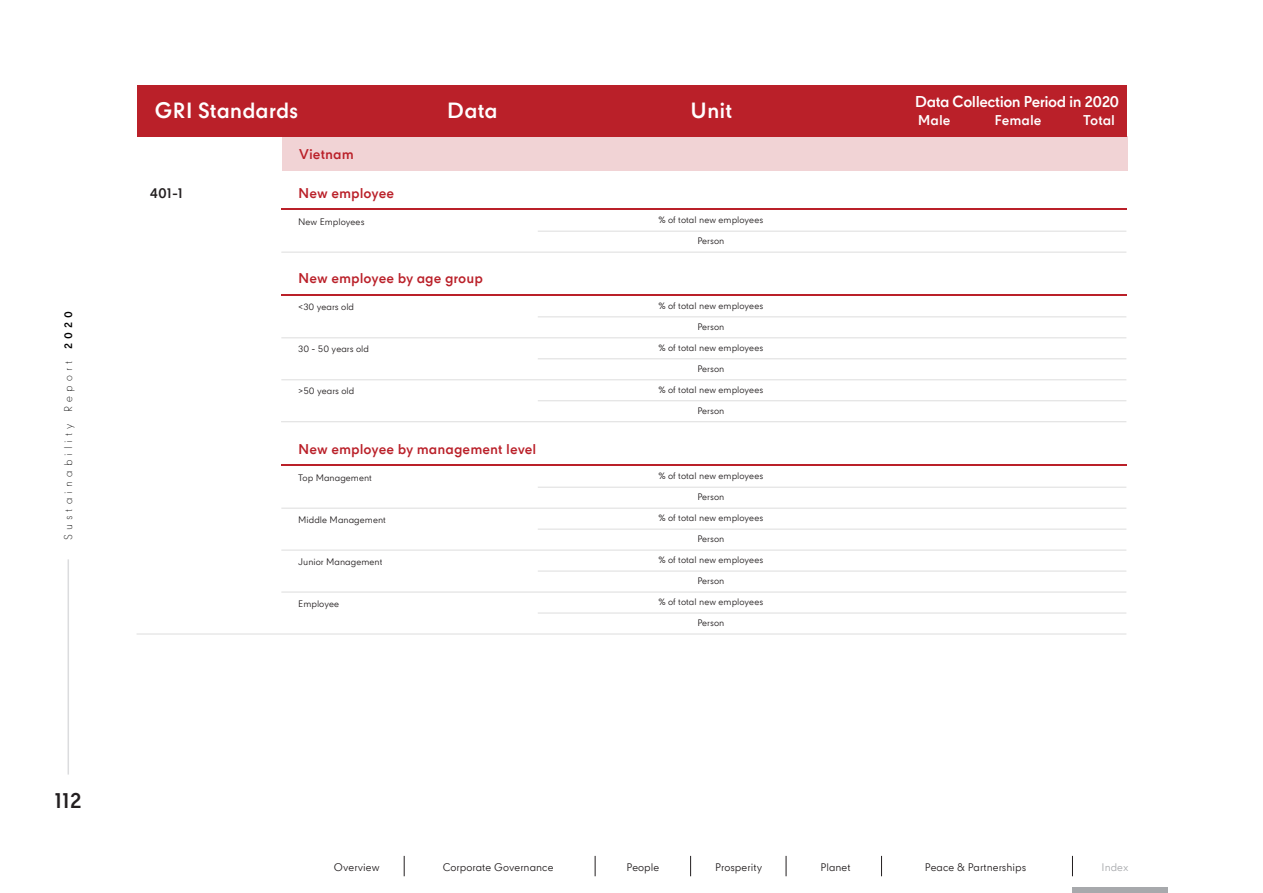
<style>
.page{position:relative;width:1263px;height:893px;background:#fff}
.page>*{position:absolute;margin:0;border:0;box-sizing:border-box;transform-origin:0 0}
.t1{font:700 21px "CPN";letter-spacing:-.005em;color:#fff}
.t2{font:700 20.7px "CPN";color:#231f20}
.t3{font:700 15px "CPN";letter-spacing:-.035em;color:#fff}
.t4{font:700 13.5px "CPN";color:#ba2029}
.t5{font:700 13.5px "CPN";color:#fff}
.t6{font:700 13.5px "CPN";color:#231f20}
.t7{font:10.5px "CPN";color:#231f20}
.t8{font:300 10.5px "CPN";letter-spacing:.4em;color:#010101}
.t9{font:10.5px "CPN";color:#a7a9ac}
.t10{font:9px "CPN";color:#231f20}
.s1{font-weight:700}
</style>
<div class="page">
<div style="left:137px;top:85px;width:990px;height:52px;background:#ba2029"></div>
<div style="left:282px;top:137px;width:845px;height:34px;background:#f1d3d5"></div>
<hr style="left:281px;top:294px;width:845px;height:2px;background:#ba2029">
<hr style="left:538px;top:400px;width:588px;height:1px;background:#ddd">
<hr style="left:281px;top:380px;width:845px;height:1px;background:#ddd">
<hr style="left:281px;top:338px;width:845px;height:1px;background:#ddd">
<hr style="left:538px;top:317px;width:588px;height:1px;background:#ddd">
<hr style="left:538px;top:359px;width:588px;height:1px;background:#ddd">
<hr style="left:281px;top:421px;width:845px;height:1px;background:#ddd">
<hr style="left:281px;top:209px;width:845px;height:1px;background:#ba2029">
<hr style="left:281px;top:252px;width:845px;height:1px;background:#ddd">
<hr style="left:538px;top:231px;width:588px;height:1px;background:#ddd">
<hr style="left:281px;top:465px;width:845px;height:1px;background:#ba2029">
<hr style="left:281px;top:550px;width:845px;height:1px;background:#ddd">
<hr style="left:281px;top:508px;width:845px;height:1px;background:#ddd">
<hr style="left:538px;top:487px;width:588px;height:1px;background:#ddd">
<hr style="left:538px;top:529px;width:588px;height:1px;background:#ddd">
<hr style="left:281px;top:592px;width:845px;height:1px;background:#ddd">
<hr style="left:538px;top:571px;width:588px;height:1px;background:#ddd">
<hr style="left:137px;top:634px;width:989px;height:1px;background:#ddd">
<hr style="left:538px;top:613px;width:588px;height:1px;background:#ddd">
<svg style="left:404px;top:856px;width:1px;height:20px"></svg>
<svg style="left:595px;top:856px;width:1px;height:20px"></svg>
<svg style="left:690px;top:856px;width:1px;height:20px"></svg>
<svg style="left:786px;top:856px;width:1px;height:20px"></svg>
<svg style="left:1072px;top:856px;width:1px;height:20px"></svg>
<svg style="left:881px;top:856px;width:1px;height:20px"></svg>
<div style="left:1072px;top:887px;width:96px;height:6px;background:#a7a9ac"></div>
<hr style="left:68px;top:559px;width:1px;height:215px;background:#dbdcde">
<p class="t8" style="left:61px;top:540px;width:230px;rotate:-90deg">Sustainability Report <span class="s1">2020</span></p>
<h2 class="t2" style="left:54px;top:789px;width:29px">112</h2>
<h1 class="t1" style="left:154px;top:99px;width:145px">GRI Standards</h1>
<h1 class="t1" style="left:447px;top:99px;width:52px">Data</h1>
<h1 class="t1" style="left:691px;top:99px;width:43px">Unit</h1>
<h3 class="t6" style="left:150px;top:185px;width:35px">401-1</h3>
<h3 class="t4" style="left:299px;top:146px;width:57px">Vietnam</h3>
<h3 class="t4" style="left:298px;top:185px;width:98px">New employee</h3>
<p class="t10" style="left:298px;top:215px;width:68px">New Employees</p>
<h3 class="t4" style="left:298px;top:271px;width:186px">New employee by age group</h3>
<p class="t10" style="left:298px;top:301px;width:57px">&lt;30 years old</p>
<p class="t10" style="left:298px;top:343px;width:72px">30 - 50 years old</p>
<p class="t10" style="left:298px;top:385px;width:58px">&gt;50 years old</p>
<h3 class="t4" style="left:298px;top:441px;width:240px">New employee by management level</h3>
<p class="t10" style="left:298px;top:471px;width:75px">Top Management</p>
<p class="t10" style="left:298px;top:513px;width:89px">Middle Management</p>
<p class="t10" style="left:298px;top:555px;width:86px">Junior Management</p>
<p class="t10" style="left:298px;top:597px;width:43px">Employee</p>
<p class="t10" style="left:658px;top:214px;width:106px">% of total new employees</p>
<p class="t10" style="left:697px;top:235px;width:29px">Person</p>
<p class="t10" style="left:658px;top:300px;width:106px">% of total new employees</p>
<p class="t10" style="left:697px;top:321px;width:29px">Person</p>
<p class="t10" style="left:658px;top:342px;width:106px">% of total new employees</p>
<p class="t10" style="left:697px;top:363px;width:29px">Person</p>
<p class="t10" style="left:658px;top:384px;width:106px">% of total new employees</p>
<p class="t10" style="left:697px;top:405px;width:29px">Person</p>
<p class="t10" style="left:658px;top:470px;width:106px">% of total new employees</p>
<p class="t10" style="left:697px;top:491px;width:29px">Person</p>
<p class="t10" style="left:658px;top:512px;width:106px">% of total new employees</p>
<p class="t10" style="left:697px;top:533px;width:29px">Person</p>
<p class="t10" style="left:658px;top:554px;width:106px">% of total new employees</p>
<p class="t10" style="left:697px;top:575px;width:29px">Person</p>
<p class="t10" style="left:658px;top:596px;width:106px">% of total new employees</p>
<p class="t10" style="left:697px;top:617px;width:29px">Person</p>
<h3 class="t3" style="left:915px;top:93px;width:206px">Data Collection Period in 2020</h3>
<h3 class="t5" style="left:918px;top:113px;width:34px">Male</h3>
<h3 class="t5" style="left:994px;top:113px;width:49px">Female</h3>
<h3 class="t5" style="left:1083px;top:113px;width:33px">Total</h3>
<p class="t7" style="left:334px;top:861px;width:47px">Overview</p>
<p class="t7" style="left:443px;top:861px;width:112px">Corporate Governance</p>
<p class="t7" style="left:627px;top:861px;width:34px">People</p>
<p class="t7" style="left:715px;top:861px;width:48px">Prosperity</p>
<p class="t7" style="left:820px;top:861px;width:32px">Planet</p>
<p class="t7" style="left:925px;top:861px;width:103px">Peace &amp; Partnerships</p>
<p class="t9" style="left:1101px;top:861px;width:28px">Index</p>
</div>
